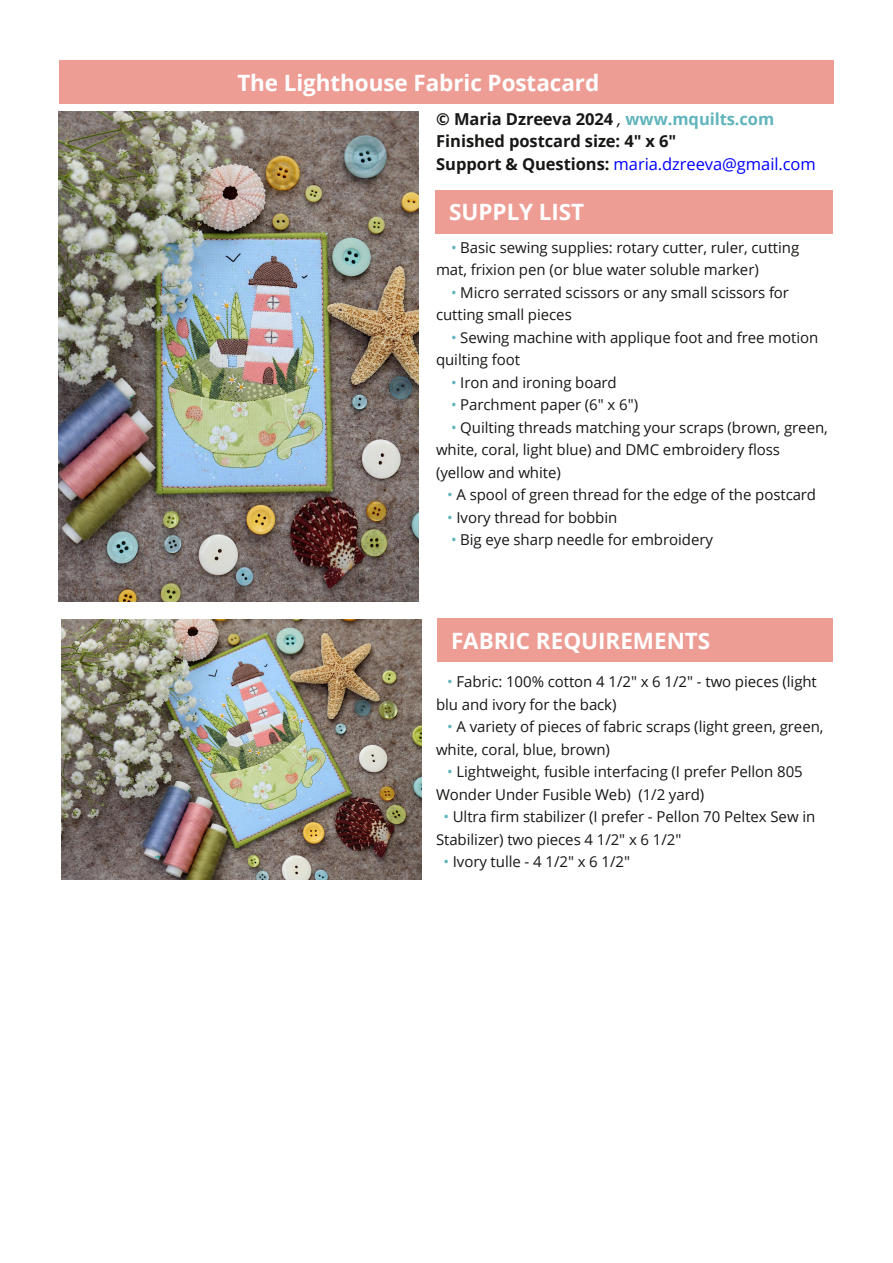
<style>
.page{position:relative;width:893px;height:1263px;background:#fff}
.page>*{position:absolute;margin:0;border:0;box-sizing:border-box;transform-origin:0 0}
.t1{font:700 22.5px "Open Sans";letter-spacing:-.005em;color:#fff}
.t2{font:700 16.5px/22.5px "Open Sans";letter-spacing:-.005em;color:#181715}
.t3{font:15px/22.5px "Open Sans";letter-spacing:-.005em;color:#181715}
.s1{font-weight:400;font-style:italic}
.s2{color:#61b4bc}
.s3{font-weight:400;color:#00f}
</style>
<div class="page">
<img style="left:58px;top:112px;width:361px;height:490px">
<div style="left:59px;top:60px;width:775px;height:44px;background:#ed9d94"></div>
<div style="left:435px;top:190px;width:398px;height:44px;background:#ed9d94"></div>
<div style="left:437px;top:618px;width:396px;height:44px;background:#ed9d94"></div>
<img style="left:61px;top:619px;width:361px;height:260px">
<h1 class="t1" style="left:237px;top:67px;width:363px">The Lighthouse Fabric Postacard</h1>
<p class="t2" style="left:436px;top:107px;width:381px">© Maria Dzreeva 2024 <span class="s1">,</span> <span class="s2">www.mquilts.com<br></span>Finished postcard size: 4" x 6"<br>Support &amp; Questions: <span class="s3">maria.dzreeva@gmail.com</span></p>
<h1 class="t1" style="left:449px;top:196px;width:136px">SUPPLY LIST</h1>
<p class="t3" style="left:436px;top:236px;width:365px;text-indent:15px"><span class="s2">•</span> Basic sewing supplies: rotary cutter, ruler, cutting mat, frixion pen (or blue water soluble marker)</p>
<p class="t3" style="left:436px;top:281px;width:355px;text-indent:15px"><span class="s2">•</span> Micro serrated scissors or any small scissors for cutting small pieces</p>
<p class="t3" style="left:436px;top:326px;width:384px;text-indent:15px"><span class="s2">•</span> Sewing machine with applique foot and free motion quilting foot</p>
<p class="t3" style="left:451px;top:371px;width:167px"><span class="s2">•</span> Iron and ironing board</p>
<p class="t3" style="left:451px;top:393px;width:189px"><span class="s2">•</span> Parchment paper (6" x 6")</p>
<p class="t3" style="left:436px;top:416px;width:393px;text-indent:15px"><span class="s2">•</span> Quilting threads matching your scraps (brown, green, white, coral, light blue) and DMC embroidery floss (yellow and white)</p>
<p class="t3" style="left:447px;top:483px;width:370px"><span class="s2">•</span> A spool of green thread for the edge of the postcard</p>
<p class="t3" style="left:447px;top:506px;width:172px"><span class="s2">•</span> Ivory thread for bobbin</p>
<p class="t3" style="left:451px;top:528px;width:263px"><span class="s2">•</span> Big eye sharp needle for embroidery</p>
<h1 class="t1" style="left:451px;top:625px;width:261px">FABRIC REQUIREMENTS</h1>
<p class="t3" style="left:436px;top:670px;width:382px;text-indent:11px"><span class="s2">•</span> Fabric: 100% cotton 4 1/2" x 6 1/2" - two pieces (light blu and ivory for the back)</p>
<p class="t3" style="left:436px;top:715px;width:389px;text-indent:11px"><span class="s2">•</span> A variety of pieces of fabric scraps (light green, green, white, coral, blue, brown)</p>
<p class="t3" style="left:436px;top:760px;width:368px;text-indent:11px"><span class="s2">•</span> Lightweight, fusible interfacing (I prefer Pellon 805<br>Wonder Under Fusible Web) (1/2 yard)</p>
<p class="t3" style="left:436px;top:805px;width:381px;text-indent:8px"><span class="s2">•</span> Ultra firm stabilizer (I prefer - Pellon 70 Peltex Sew in<br>Stabilizer) two pieces 4 1/2" x 6 1/2"</p>
<p class="t3" style="left:443px;top:850px;width:188px"><span class="s2">•</span> Ivory tulle - 4 1/2" x 6 1/2"</p>
</div>
